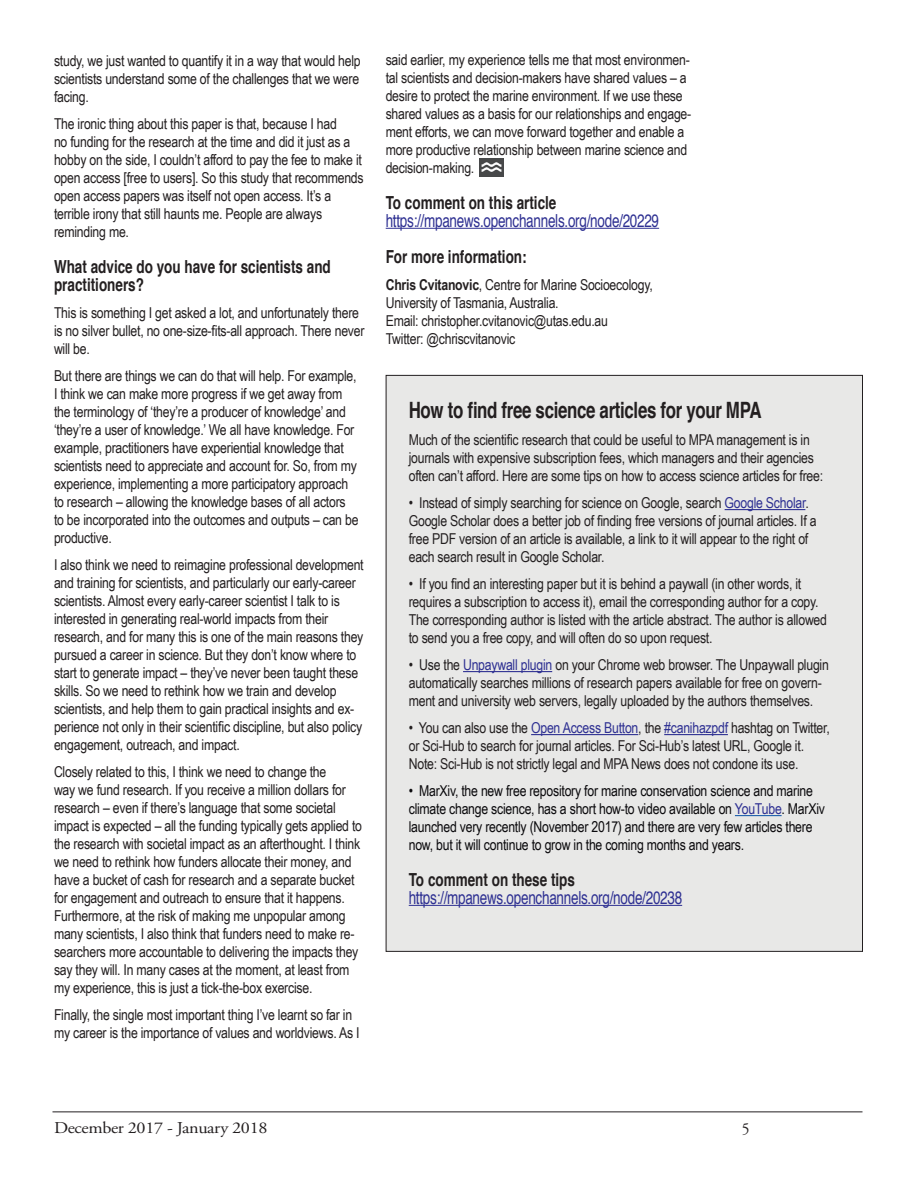
<style>
.page{position:relative;width:918px;height:1188px;background:#fff}
.page>*{position:absolute;margin:0;border:0;box-sizing:border-box;transform-origin:0 0}
.t1{font:700 22.5px "Helvetica";letter-spacing:-.02em;color:#231f20;scale:.75 1}
.t2{font:700 18px/18px "Helvetica";color:#231f20;scale:.75 1}
.t3{font:18px "Helvetica";letter-spacing:-.02em;color:#2e3092;scale:.75 1}
.t4{font:16.5px "Adobe Garamond Pro";letter-spacing:-.02em;color:#231f20;scale:1.1 1}
.t5{font:16.5px "Adobe Garamond Pro";letter-spacing:-.02em;color:#231f20;scale:.95 1}
.t6{font:15px/18px "Arial Narrow";letter-spacing:-.015em;color:#231f20}
.t7{font:15px/18px "Arial Narrow";letter-spacing:-.015em;color:#0b0a0d}
.s1{font-weight:700}
.s2{color:#2e3092}
</style>
<div class="page">
<hr style="left:52px;top:1112px;width:810px;height:1px;background:#231f20">
<hr style="left:386px;top:228px;width:273px;height:1px;background:#2e3092">
<img style="left:479px;top:159px;width:25px;height:17px">
<div style="left:386px;top:375px;width:476px;height:576px;background:#e8e8e7"></div>
<hr style="left:725px;top:509px;width:80px;height:1px;background:#2e3092">
<hr style="left:463px;top:671px;width:89px;height:1px;background:#2e3092">
<hr style="left:531px;top:734px;width:107px;height:1px;background:#2e3092">
<hr style="left:664px;top:734px;width:64px;height:1px;background:#2e3092">
<hr style="left:735px;top:815px;width:47px;height:1px;background:#1c5fab">
<hr style="left:409px;top:905px;width:273px;height:1px;background:#2e3092">
<p class="t6" style="left:54px;top:51px;width:308px;text-align:justify">study, we just wanted to quantify it in a way that would help scientists understand some of the challenges that we were facing.</p>
<p class="t6" style="left:54px;top:114px;width:311px">The ironic thing about this paper is that, because I had<br>no funding for the research at the time and did it just as a hobby on the side, I couldn’t afford to pay the fee to make it open access [free to users]. So this study that recommends open access papers was itself not open access. It’s a terrible irony that still haunts me. People are always reminding me.</p>
<p class="t2" style="left:54px;top:258px;width:371px">What advice do you have for scientists and practitioners?</p>
<p class="t6" style="left:54px;top:303px;width:312px">This is something I get asked a lot, and unfortunately there is no silver bullet, no one-size-fits-all approach. There never will be.</p>
<p class="t6" style="left:54px;top:366px;width:306px">But there are things we can do that will help. For example, I think we can make more progress if we get away from the terminology of ‘they’re a producer of knowledge’ and ‘they’re a user of knowledge.’ We all have knowledge. For example, practitioners have experiential knowledge that scientists need to appreciate and account for. So, from my experience, implementing a more participatory approach to research – allowing the knowledge bases of all actors to be incorporated into the outcomes and outputs – can be productive.</p>
<p class="t6" style="left:54px;top:555px;width:311px">I also think we need to reimagine professional development and training for scientists, and particularly our early-career scientists. Almost every early-career scientist I talk to is interested in generating real-world impacts from their research, and for many this is one of the main reasons they pursued a career in science. But they don’t know where to start to generate impact – they’ve never been taught these skills. So we need to rethink how we train and develop scientists, and help them to gain practical insights and ex&shy;perience not only in their scientific discipline, but also policy engagement, outreach, and impact.</p>
<p class="t6" style="left:54px;top:762px;width:310px">Closely related to this, I think we need to change the<br>way we fund research. If you receive a million dollars for research – even if there’s language that some societal impact is expected – all the funding typically gets applied to the research with societal impact as an afterthought. I think we need to rethink how funders allocate their money, and have a bucket of cash for research and a separate bucket for engagement and outreach to ensure that it happens.<br>Furthermore, at the risk of making me unpopular among many scientists, I also think that funders need to make re&shy;searchers more accountable to delivering the impacts they say they will. In many cases at the moment, at least from my experience, this is just a tick-the-box exercise.</p>
<p class="t6" style="left:54px;top:1005px;width:307px">Finally, the single most important thing I’ve learnt so far in my career is the importance of values and worldviews. As I</p>
<p class="t6" style="left:386px;top:50px;width:307px">said earlier, my experience tells me that most environmen&shy;tal scientists and decision-makers have shared values – a desire to protect the marine environment. If we use these shared values as a basis for our relationships and engage&shy;ment efforts, we can move forward together and enable a more productive relationship between marine science and decision-making.</p>
<p class="t2" style="left:386px;top:194px;width:229px">To comment on this article</p>
<p class="t3" style="left:386px;top:207px;width:366px">https://mpanews.openchannels.org/node/20229</p>
<p class="t2" style="left:386px;top:248px;width:190px">For more information:</p>
<p class="t6" style="left:386px;top:275px;width:269px"><span class="s1">Chris Cvitanovic</span>, Centre for Marine Socioecology, University of Tasmania, Australia.<br>Email: christopher.cvitanovic@utas.edu.au<br>Twitter: @chriscvitanovic</p>
<h1 class="t1" style="left:409px;top:392px;width:472px">How to find free science articles for your MPA</h1>
<p class="t6" style="left:409px;top:430px;width:416px">Much of the scientific research that could be useful to MPA management is in journals with expensive subscription fees, which managers and their agencies often can’t afford. Here are some tips on how to access science articles for free:</p>
<p class="t6" style="left:409px;top:493px;width:409px">• Instead of simply searching for science on Google, search <span class="s2">Google Scholar</span>.<br>Google Scholar does a better job of finding free versions of journal articles. If a free PDF version of an article is available, a link to it will appear to the right of each search result in Google Scholar.</p>
<p class="t6" style="left:409px;top:574px;width:420px">• If you find an interesting paper but it is behind a paywall (in other words, it requires a subscription to access it), email the corresponding author for a copy.<br>The corresponding author is listed with the article abstract. The author is allowed to send you a free copy, and will often do so upon request.</p>
<p class="t6" style="left:409px;top:655px;width:422px">• Use the <span class="s2">Unpaywall plugin</span> on your Chrome web browser. The Unpaywall plugin automatically searches millions of research papers available for free on govern&shy;ment and university web servers, legally uploaded by the authors themselves.</p>
<p class="t6" style="left:409px;top:718px;width:423px">• You can also use the <span class="s2">Open Access Button</span>, the <span class="s2">#canihazpdf</span> hashtag on Twitter, or Sci-Hub to search for journal articles. For Sci-Hub’s latest URL, Google it.<br>Note: Sci-Hub is not strictly legal and MPA News does not condone its use.</p>
<p class="t7" style="left:409px;top:781px;width:418px">• MarXiv, the new free repository for marine conservation science and marine climate change science, has a short how-to video available on <span class="s2">YouTube</span>. MarXiv launched very recently (November 2017) and there are very few articles there now, but it will continue to grow in the coming months and years.</p>
<p class="t2" style="left:409px;top:871px;width:223px">To comment on these tips</p>
<p class="t3" style="left:409px;top:884px;width:366px">https://mpanews.openchannels.org/node/20238</p>
<p class="t4" style="left:54px;top:1118px;width:196px">December 2017 - January 2018</p>
<p class="t5" style="left:742px;top:1119px;width:10px">5</p>
</div>
